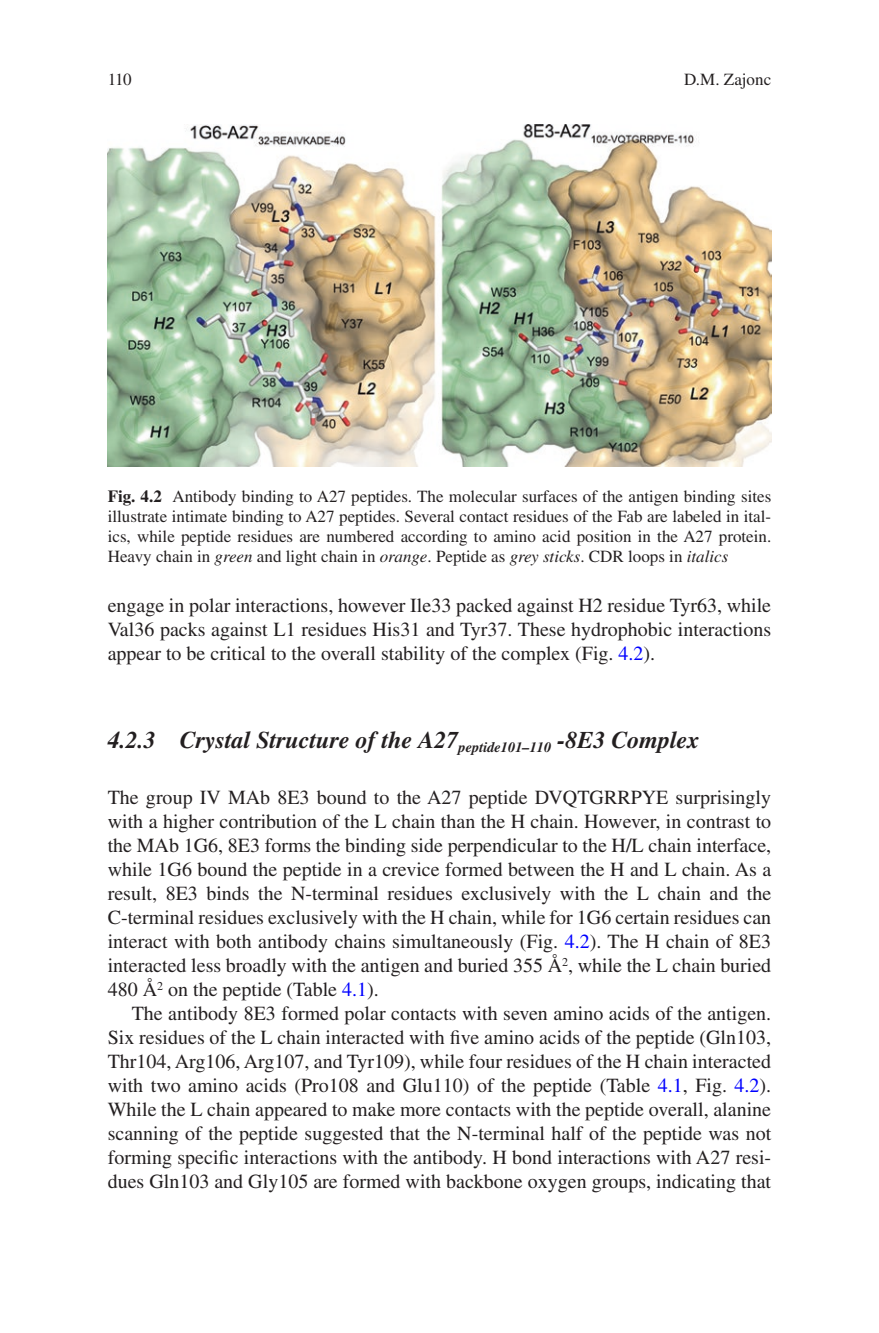
<style>
.page{position:relative;width:879px;height:1333px;background:#fff}
.page>*{position:absolute;margin:0;border:0;box-sizing:border-box;transform-origin:0 0}
.t1{font:italic 700 24px "Wwphnv Mprvfq Times LT Std";color:#231f20}
.t2{font:20px/24px "Mfrghn Jqwmqv Times LT Std";color:#231f20;text-align:justify}
.t3{font:17px/20px "Mfrghn Jqwmqv Times LT Std";color:#231f20;text-align:justify}
.t4{font:17px "Kswsxp Rshgkj Times LT Std";color:#231f20}
.s1{font-family:"Ffprfd Rxvscx Times LT Std";font-weight:700}
.s2{font-family:"Kvkqfn Vndqnw Times LT Std";font-style:italic}
.s3{color:#00f}
</style>
<div class="page">
<img style="left:108px;top:124px;width:663px;height:342px">
<p class="t3" style="left:108px;top:69px;width:25px">110</p>
<p class="t4" style="left:684px;top:70px;width:89px">D.M. Zajonc</p>
<p class="t3" style="left:108px;top:486px;width:665px"><span class="s1">Fig. 4.2</span> Antibody binding to A27 peptides. The molecular surfaces of the antigen binding sites illustrate intimate binding to A27 peptides. Several contact residues of the Fab are labeled in ital&shy;ics, while peptide residues are numbered according to amino acid position in the A27 protein.<br>Heavy chain in <span class="s2">green</span> and light chain in <span class="s2">orange</span>. Peptide as <span class="s2">grey sticks</span>. CDR loops in <span class="s2">italics</span></p>
<p class="t2" style="left:108px;top:593px;width:665px">engage in polar interactions, however Ile33 packed against H2 residue Tyr63, while Val36 packs against L1 residues His31 and Tyr37. These hydrophobic interactions appear to be critical to the overall stability of the complex (Fig. <span class="s3">4.2</span>).</p>
<p class="t1" style="left:108px;top:726px;width:593px">4.2.3 Crystal Structure of the A27<sub>peptide101–110</sub> -8E3 Complex</p>
<p class="t2" style="left:108px;top:785px;width:665px">The group IV MAb 8E3 bound to the A27 peptide DVQTGRRPYE surprisingly with a higher contribution of the L chain than the H chain. However, in contrast to the MAb 1G6, 8E3 forms the binding side perpendicular to the H/L chain interface, while 1G6 bound the peptide in a crevice formed between the H and L chain. As a result, 8E3 binds the N-terminal residues exclusively with the L chain and the C-terminal residues exclusively with the H chain, while for 1G6 certain residues can interact with both antibody chains simultaneously (Fig. <span class="s3">4.2</span>). The H chain of 8E3 interacted less broadly with the antigen and buried 355 Å<sup>2</sup>, while the L chain buried 480 Å<sup>2</sup> on the peptide (Table <span class="s3">4.1</span>).</p>
<p class="t2" style="left:108px;top:1001px;width:665px;text-indent:24px">The antibody 8E3 formed polar contacts with seven amino acids of the antigen.<br>Six residues of the L chain interacted with five amino acids of the peptide (Gln103, Thr104, Arg106, Arg107, and Tyr109), while four residues of the H chain interacted with two amino acids (Pro108 and Glu110) of the peptide (Table <span class="s3">4.1</span>, Fig. <span class="s3">4.2</span>).<br>While the L chain appeared to make more contacts with the peptide overall, alanine scanning of the peptide suggested that the N-terminal half of the peptide was not forming specific interactions with the antibody. H bond interactions with A27 resi&shy;dues Gln103 and Gly105 are formed with backbone oxygen groups, indicating that</p>
</div>
